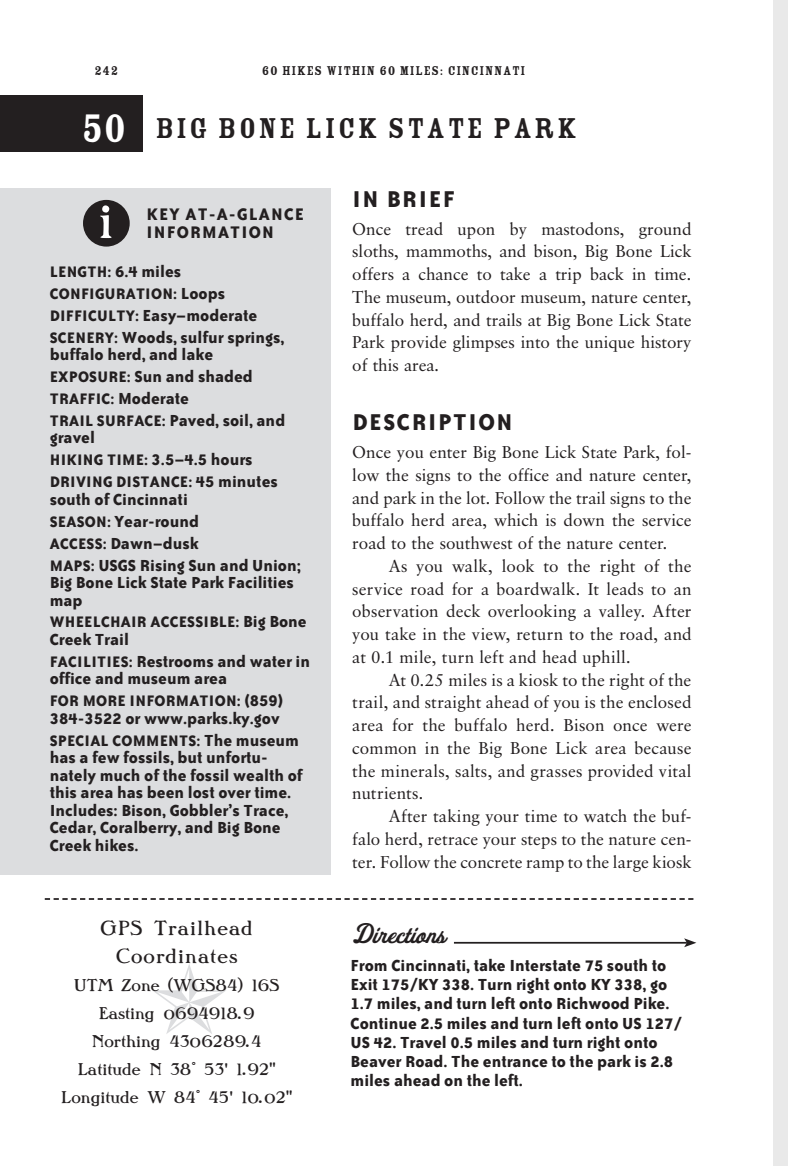
<style>
.page{position:relative;width:788px;height:1166px;background:#fff}
.page>*{position:absolute;margin:0;border:0;box-sizing:border-box;transform-origin:0 0}
.t1{font:52.5px "P22 Pan Am";color:#fff}
.t2{font:43.75px "Rosewood Fill";color:#fff;scale:.95 1}
.t3{font:31.5px "Rosewood Fill";letter-spacing:.065em;color:#231f20}
.t4{font:700 26.25px "Bailey Sans ITC";letter-spacing:.065em;color:#231f20}
.t5{font:26.25px "Fenway Park JF";color:#231f20}
.t6{font:21px/28px "P22 Pan Am";letter-spacing:.05em;color:#231f20;text-align:center}
.t7{font:700 19.25px/17.5px "Bailey Sans ITC";letter-spacing:.065em;color:#231f20}
.t8{font:700 18.38px/17.5px "Bailey Sans ITC";color:#231f20}
.t9{font:700 17.5px "Bailey Sans ITC";letter-spacing:.015em;color:#231f20}
.t10{font:17.5px/28px "P22 Pan Am";color:#231f20;text-align:center}
.t11{font:17.15px/22.8px "Classical Garamond BT";color:#231f20;text-align:justify}
.t12{font:14px "Rosewood Fill";letter-spacing:.05em;color:#231f20}
.s1{font-size:17.5px}
.s2{font-size:18.38px}
</style>
<div class="page">
<div style="left:773px;top:0;width:15px;height:1166px;background:#e9e9e9"></div>
<div style="left:0;top:187px;width:330px;height:687px;background:#dcdddf"></div>
<div style="left:84px;top:201px;width:45px;height:45px;background:#231f20;border-radius:50%"></div>
<div style="left:83px;top:200px;width:47px;height:46px;border:2px solid #231f20;border-radius:50%"></div>
<div style="left:0;top:95px;width:142px;height:56px;background:#231f20"></div>
<hr style="left:454px;top:942px;width:232px;height:1px;background:#231f20">
<svg style="left:684px;top:938px;width:12px;height:9px"></svg>
<svg style="left:152px;top:964px;width:74px;height:70px"></svg>
<svg style="left:45px;top:898px;width:648px;height:2px"></svg>
<p class="t12" style="left:94px;top:63px;width:25px">242</p>
<p class="t12" style="left:262px;top:63px;width:265px">60 HIKES WITHIN 60 MILES: CINCINNATI</p>
<h2 class="t2" style="left:81px;top:104px;width:49px">50</h2>
<h3 class="t3" style="left:155px;top:111px;width:423px">BIG BONE LICK STATE PARK</h3>
<h1 class="t1" style="left:98px;top:193px;width:16px">i</h1>
<p class="t7" style="left:146px;top:206px;width:159px">KEY AT-A-GLANCE<br>I NFORMATION</p>
<p class="t9" style="left:50px;top:262px;width:19px">Lengt</p>
<p class="t8" style="left:97px;top:262px;width:86px"><span class="s1">h:</span> 6.4 miles</p>
<p class="t9" style="left:50px;top:284px;width:177px">Configuration: <span class="s2">Loops</span></p>
<p class="t8" style="left:50px;top:306px;width:209px"><span class="s1">Diff iculty:</span> Easy–moderate</p>
<p class="t9" style="left:50px;top:328px;width:19px">Scener</p>
<p class="t8" style="left:50px;top:328px;width:236px;text-indent:55px"><span class="s1">y:</span> Woods, sulfur springs, buffalo herd, and lake</p>
<p class="t9" style="left:50px;top:367px;width:20px">Expos</p>
<p class="t8" style="left:97px;top:367px;width:157px"><span class="s1">ure:</span> Sun and shaded</p>
<p class="t9" style="left:50px;top:389px;width:19px">Traff</p>
<p class="t8" style="left:96px;top:389px;width:95px"><span class="s1">ic:</span> Moderate</p>
<p class="t9" style="left:50px;top:411px;width:76px">Trail surface</p>
<p class="t8" style="left:162px;top:411px;width:125px"><span class="s1">:</span> Paved, soil, and</p>
<p class="t8" style="left:50px;top:427px;width:204px;line-height:21.9px">gravel<br><span class="s1">H iking time:</span> 3.5–4.5 hours</p>
<p class="t9" style="left:50px;top:472px;width:93px">Driving distance</p>
<p class="t8" style="left:188px;top:473px;width:91px"><span class="s1">:</span> 45 minutes</p>
<p class="t8" style="left:50px;top:490px;width:140px">south of Cincinnati</p>
<p class="t9" style="left:50px;top:512px;width:19px">Season</p>
<p class="t8" style="left:107px;top:512px;width:93px"><span class="s1">:</span> Year-round</p>
<p class="t9" style="left:50px;top:534px;width:20px">Access</p>
<p class="t8" style="left:50px;top:532px;width:253px;line-height:21.9px;text-indent:53px"><span class="s1">:</span> Dawn–dusk<br><span class="s1">Maps:</span> USGS Rising Sun and Union;</p>
<p class="t8" style="left:50px;top:573px;width:246px">Big Bone Lick State Park Facilities map</p>
<p class="t9" style="left:50px;top:612px;width:35px">Wheelc</p>
<p class="t9" style="left:110px;top:612px;width:51px">hair access</p>
<p class="t8" style="left:203px;top:613px;width:105px"><span class="s1">ible:</span> Big Bone</p>
<p class="t8" style="left:50px;top:628px;width:262px;line-height:21.9px">Creek Trail<br><span class="s1">Facil it ies:</span> Restrooms and water in</p>
<p class="t8" style="left:50px;top:670px;width:179px">office and museum area</p>
<p class="t9" style="left:50px;top:691px;width:45px">For more</p>
<p class="t9" style="left:130px;top:691px;width:17px">informat</p>
<p class="t8" style="left:50px;top:691px;width:235px;text-align:right"><span class="s1">ion :</span> (859)<br>384-3522 or www.parks.ky.gov</p>
<p class="t9" style="left:50px;top:731px;width:74px">Special comments</p>
<p class="t8" style="left:50px;top:731px;width:254px;text-indent:147px"><span class="s1">:</span> The museum has a few fossils, but unfortu&shy;nately much of the fossil wealth of this area has been lost over time.<br>I ncludes: Bison, Gobbler’s Trace,<br>Cedar, Coralberry, and Big Bone<br>Creek hikes.</p>
<p class="t6" style="left:100px;top:914px;width:154px">GPS Trailhead<br>Coordinates</p>
<p class="t10" style="left:61px;top:971px;width:232px">UTM Zone (WGS84) 16S<br>Easting 0694918.9<br>Northing 4306289.4<br>Latitude N 38° 53' 1.92"<br>Longitude W 84° 45' 10.02"</p>
<h3 class="t4" style="left:352px;top:184px;width:89px">In Brief</h3>
<p class="t11" style="left:352px;top:217px;width:341px">Once tread upon by mastodons, ground sloths, mammoths, and bison, Big Bone Lick offers a chance to take a trip back in time.<br>The museum, outdoor museum, nature center, buffalo herd, and trails at Big Bone Lick State Park provide glimpses into the unique history of this area.</p>
<h3 class="t4" style="left:352px;top:408px;width:32px">Descr</h3>
<h3 class="t4" style="left:428px;top:408px;width:67px">iption</h3>
<p class="t11" style="left:352px;top:440px;width:341px">Once you enter Big Bone Lick State Park, fol&shy;low the signs to the office and nature center, and park in the lot. Follow the trail signs to the buffalo herd area, which is down the service road to the southwest of the nature center.</p>
<p class="t11" style="left:352px;top:554px;width:341px;text-indent:37px">As you walk, look to the right of the service road for a boardwalk. It leads to an observation deck overlooking a valley. After you take in the view, return to the road, and at 0.1 mile, turn left and head uphill.</p>
<p class="t11" style="left:352px;top:668px;width:341px;text-indent:37px">At 0.25 miles is a kiosk to the right of the trail, and straight ahead of you is the enclosed area for the buffalo herd. Bison once were common in the Big Bone Lick area because the minerals, salts, and grasses provided vital nutrients.</p>
<p class="t11" style="left:352px;top:804px;width:341px;text-indent:37px">After taking your time to watch the buf&shy;falo herd, retrace your steps to the nature cen&shy;ter. Follow the concrete ramp to the large kiosk</p>
<h3 class="t5" style="left:352px;top:916px;width:94px">Directions</h3>
<p class="t8" style="left:350px;top:955px;width:333px;line-height:19.2px">From Cincinnati, take I nterstate 75 south to Exit 175/KY 338. Turn right onto KY 338, go 1.7 miles, and turn left onto Richwood Pike.<br>Continue 2.5 miles and turn left onto US 127/ US 42. Travel 0.5 miles and turn right onto Beaver Road. The entrance to the park is 2.8 miles ahead on the left.</p>
</div>
